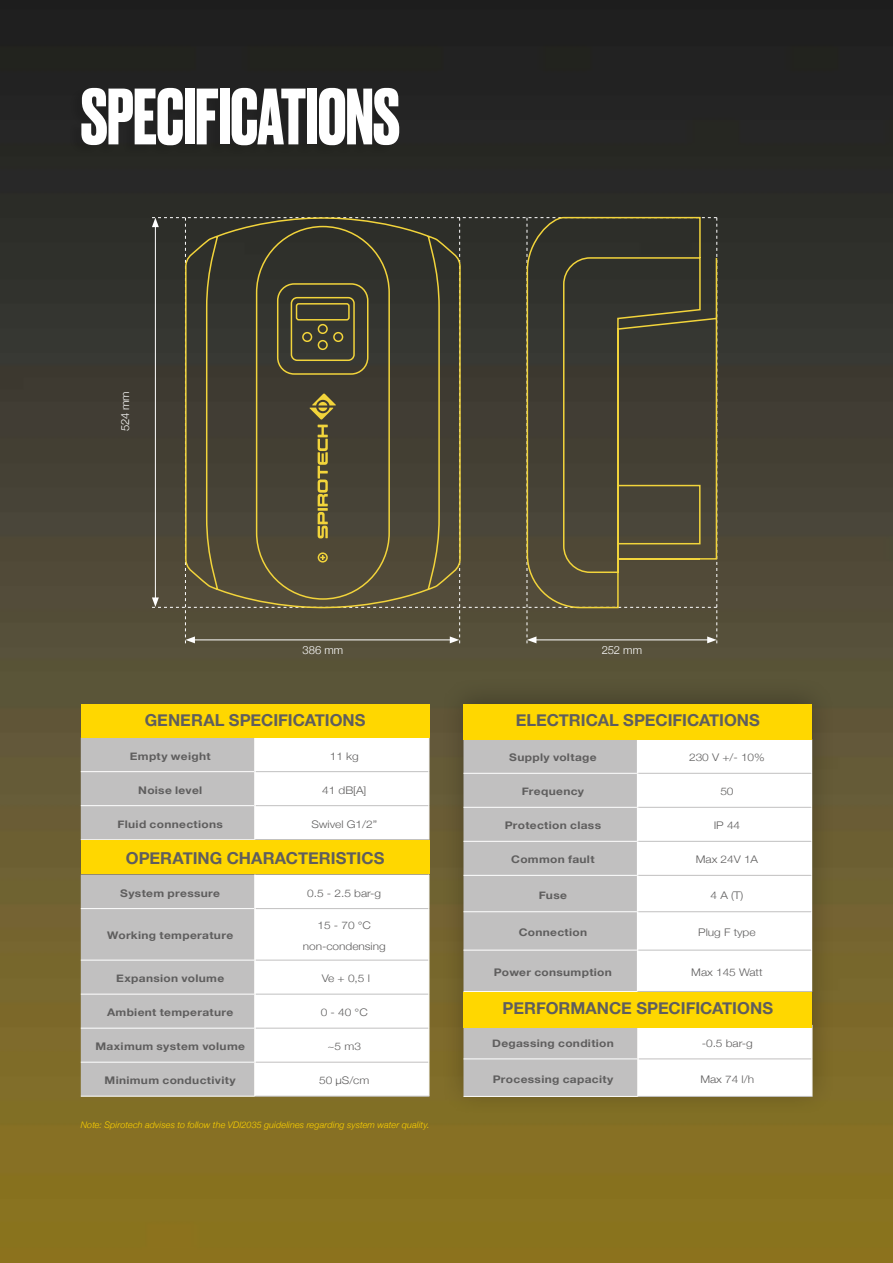
<style>
.page{position:relative;width:893px;height:1263px;background:#fff}
.page>*{position:absolute;margin:0;border:0;box-sizing:border-box;transform-origin:0 0}
.t1{font:700 75px "Druk";letter-spacing:-.01em;color:#fff}
.t2{font:700 16.5px "Helvetica Neue";color:#5f5e5e}
.t3{font:300 11.25px "Helvetica Neue";letter-spacing:.01em;color:#fff}
.t4{font:700 10.5px "Helvetica Neue";letter-spacing:.025em;color:#5f5e5e;scale:1.14 1}
.t5{font:300 10.5px/20.2px "Helvetica Neue";letter-spacing:-.005em;color:#5f5e5e;text-align:center;scale:1.14 1}
.t6{font:italic 300 9px "Helvetica Neue";letter-spacing:.015em;color:#ffd300}
</style>
<div class="page">
<img style="left:0;top:0;width:893px;height:1263px">
<div style="left:70px;top:88px;width:326px;height:66px;background:#222221"></div>
<svg style="left:81px;top:738px;width:347px;height:101px"></svg>
<hr style="left:428px;top:738px;width:1px;height:34px;background:#fff">
<hr style="left:428px;top:772px;width:1px;height:34px;background:#fff">
<hr style="left:428px;top:806px;width:1px;height:33px;background:#fff">
<hr style="left:255px;top:771px;width:173px;height:1px;background:#c1c0c0">
<hr style="left:255px;top:805px;width:173px;height:1px;background:#c1c0c0">
<hr style="left:255px;top:839px;width:174px;height:1px;background:#c1c0c0">
<hr style="left:81px;top:771px;width:173px;height:1px;background:#fff">
<hr style="left:81px;top:805px;width:173px;height:1px;background:#fff">
<hr style="left:81px;top:839px;width:174px;height:1px;background:#fff">
<hr style="left:254px;top:738px;width:1px;height:34px;background:#fff">
<hr style="left:254px;top:772px;width:1px;height:34px;background:#fff">
<hr style="left:254px;top:806px;width:1px;height:33px;background:#fff">
<div style="left:81px;top:704px;width:348px;height:34px;background:#ffd700"></div>
<svg style="left:81px;top:874px;width:347px;height:222px"></svg>
<hr style="left:428px;top:874px;width:1px;height:34px;background:#fff">
<hr style="left:428px;top:908px;width:1px;height:52px;background:#fff">
<hr style="left:428px;top:960px;width:1px;height:34px;background:#fff">
<hr style="left:428px;top:994px;width:1px;height:34px;background:#fff">
<hr style="left:428px;top:1028px;width:1px;height:34px;background:#fff">
<hr style="left:428px;top:1062px;width:1px;height:34px;background:#fff">
<hr style="left:255px;top:908px;width:173px;height:1px;background:#c1c0c0">
<hr style="left:255px;top:960px;width:173px;height:1px;background:#c1c0c0">
<hr style="left:255px;top:994px;width:173px;height:1px;background:#c1c0c0">
<hr style="left:255px;top:1028px;width:173px;height:1px;background:#c1c0c0">
<hr style="left:255px;top:1062px;width:173px;height:1px;background:#c1c0c0">
<hr style="left:255px;top:1096px;width:174px;height:1px;background:#c1c0c0">
<hr style="left:81px;top:908px;width:173px;height:1px;background:#fff">
<hr style="left:81px;top:960px;width:173px;height:1px;background:#fff">
<hr style="left:81px;top:994px;width:173px;height:1px;background:#fff">
<hr style="left:81px;top:1028px;width:173px;height:1px;background:#fff">
<hr style="left:81px;top:1062px;width:173px;height:1px;background:#fff">
<hr style="left:81px;top:1096px;width:174px;height:1px;background:#fff">
<hr style="left:254px;top:874px;width:1px;height:34px;background:#fff">
<hr style="left:254px;top:908px;width:1px;height:52px;background:#fff">
<hr style="left:254px;top:960px;width:1px;height:34px;background:#fff">
<hr style="left:254px;top:994px;width:1px;height:34px;background:#fff">
<hr style="left:254px;top:1028px;width:1px;height:34px;background:#fff">
<hr style="left:254px;top:1062px;width:1px;height:34px;background:#fff">
<div style="left:81px;top:840px;width:348px;height:34px;background:#ffd700"></div>
<div style="left:440px;top:676px;width:396px;height:440px;background:#000;opacity:.25"></div>
<svg style="left:463px;top:740px;width:348px;height:251px"></svg>
<hr style="left:811px;top:739px;width:1px;height:34px;background:#fff">
<hr style="left:811px;top:773px;width:1px;height:34px;background:#fff">
<hr style="left:811px;top:807px;width:1px;height:34px;background:#fff">
<hr style="left:811px;top:841px;width:1px;height:34px;background:#fff">
<hr style="left:811px;top:875px;width:1px;height:37px;background:#fff">
<hr style="left:811px;top:912px;width:1px;height:38px;background:#fff">
<hr style="left:811px;top:950px;width:1px;height:41px;background:#fff">
<hr style="left:638px;top:773px;width:173px;height:1px;background:#c1c0c0">
<hr style="left:638px;top:807px;width:173px;height:1px;background:#c1c0c0">
<hr style="left:638px;top:841px;width:173px;height:1px;background:#c1c0c0">
<hr style="left:638px;top:875px;width:173px;height:1px;background:#c1c0c0">
<hr style="left:638px;top:911px;width:173px;height:1px;background:#c1c0c0">
<hr style="left:638px;top:950px;width:173px;height:1px;background:#c1c0c0">
<hr style="left:637px;top:991px;width:175px;height:1px;background:#c1c0c0">
<hr style="left:463px;top:773px;width:174px;height:1px;background:#fff">
<hr style="left:463px;top:807px;width:174px;height:1px;background:#fff">
<hr style="left:463px;top:841px;width:174px;height:1px;background:#fff">
<hr style="left:463px;top:875px;width:174px;height:1px;background:#fff">
<hr style="left:463px;top:911px;width:174px;height:1px;background:#fff">
<hr style="left:463px;top:950px;width:174px;height:1px;background:#fff">
<hr style="left:463px;top:991px;width:174px;height:1px;background:#fff">
<hr style="left:637px;top:739px;width:1px;height:34px;background:#fff">
<hr style="left:637px;top:773px;width:1px;height:34px;background:#fff">
<hr style="left:637px;top:807px;width:1px;height:34px;background:#fff">
<hr style="left:637px;top:841px;width:1px;height:34px;background:#fff">
<hr style="left:637px;top:875px;width:1px;height:37px;background:#fff">
<hr style="left:637px;top:912px;width:1px;height:38px;background:#fff">
<hr style="left:637px;top:950px;width:1px;height:41px;background:#fff">
<div style="left:463px;top:704px;width:349px;height:36px;background:#ffd700"></div>
<svg style="left:463px;top:1028px;width:348px;height:68px"></svg>
<hr style="left:811px;top:1025px;width:1px;height:34px;background:#fff">
<hr style="left:811px;top:1059px;width:1px;height:37px;background:#fff">
<hr style="left:638px;top:1059px;width:173px;height:1px;background:#c1c0c0">
<hr style="left:638px;top:1096px;width:174px;height:1px;background:#c1c0c0">
<hr style="left:463px;top:1059px;width:174px;height:1px;background:#fff">
<hr style="left:463px;top:1096px;width:175px;height:1px;background:#fff">
<hr style="left:637px;top:1025px;width:1px;height:34px;background:#fff">
<hr style="left:637px;top:1059px;width:1px;height:37px;background:#fff">
<div style="left:463px;top:992px;width:349px;height:36px;background:#ffd700"></div>
<svg style="left:152px;top:217px;width:565px;height:426px;background:#4a4635"></svg>
<svg style="left:526px;top:216px;width:192px;height:393px;background:#464233"></svg>
<h1 class="t1" style="left:81px;top:65px;width:320px">SPECIFICATIONS</h1>
<p class="t3" style="left:116px;top:431px;width:41px;rotate:-90deg">524 mm</p>
<p class="t3" style="left:302px;top:641px;width:42px">386 mm</p>
<p class="t3" style="left:602px;top:641px;width:42px">252 mm</p>
<h2 class="t2" style="left:145px;top:707px;width:222px">GENERAL SPECIFICATIONS</h2>
<h2 class="t2" style="left:516px;top:707px;width:246px">ELECTRICAL SPECIFICATIONS</h2>
<p class="t4" style="left:130px;top:748px;width:72px">Empty weight</p>
<p class="t5" style="left:330px;top:745px;width:27px">11 kg</p>
<p class="t4" style="left:138px;top:782px;width:58px">Noise level</p>
<p class="t5" style="left:322px;top:779px;width:40px">41 dB[A]</p>
<p class="t4" style="left:117px;top:816px;width:94px">Fluid connections</p>
<p class="t5" style="left:311px;top:813px;width:59px">Swivel G1/2”</p>
<h2 class="t2" style="left:126px;top:845px;width:260px">OPERATING CHARACTERISTICS</h2>
<p class="t4" style="left:120px;top:885px;width:89px">System pressure</p>
<p class="t5" style="left:307px;top:882px;width:66px">0.5 - 2.5 bar-g</p>
<p class="t4" style="left:107px;top:927px;width:112px">Working temperature</p>
<p class="t5" style="left:303px;top:915px;width:74px">15 - 70 °C non-condensing</p>
<p class="t4" style="left:116px;top:970px;width:96px">Expansion volume</p>
<p class="t5" style="left:322px;top:967px;width:44px">Ve + 0,5 l</p>
<p class="t4" style="left:107px;top:1004px;width:112px">Ambient temperature</p>
<p class="t5" style="left:321px;top:1001px;width:43px">0 - 40 °C</p>
<p class="t4" style="left:95px;top:1038px;width:133px">Maximum system volume</p>
<p class="t5" style="left:327px;top:1036px;width:31px">~5 m3</p>
<p class="t4" style="left:105px;top:1072px;width:117px">Minimum conductivity</p>
<p class="t5" style="left:319px;top:1070px;width:46px">50 μS/cm</p>
<p class="t6" style="left:81px;top:1118px;width:350px">Note: Spirotech advises to follow the VDI2035 guidelines regarding system water quality.</p>
<p class="t4" style="left:509px;top:749px;width:78px">Supply voltage</p>
<p class="t5" style="left:689px;top:747px;width:68px">230 V +/- 10%</p>
<p class="t4" style="left:522px;top:783px;width:56px">Frequency</p>
<p class="t5" style="left:720px;top:781px;width:13px">50</p>
<p class="t4" style="left:505px;top:817px;width:86px">Protection class</p>
<p class="t5" style="left:714px;top:815px;width:25px">IP 44</p>
<p class="t4" style="left:511px;top:851px;width:75px">Common fault</p>
<p class="t5" style="left:696px;top:849px;width:56px">Max 24V 1A</p>
<p class="t4" style="left:539px;top:887px;width:26px">Fuse</p>
<p class="t5" style="left:710px;top:884px;width:30px">4 A (T)</p>
<p class="t4" style="left:519px;top:924px;width:62px">Connection</p>
<p class="t5" style="left:698px;top:921px;width:52px">Plug F type</p>
<p class="t4" style="left:494px;top:964px;width:105px">Power consumption</p>
<p class="t5" style="left:691px;top:961px;width:64px">Max 145 Watt</p>
<h2 class="t2" style="left:503px;top:995px;width:272px">PERFORMANCE SPECIFICATIONS</h2>
<p class="t4" style="left:492px;top:1035px;width:108px">Degassing condition</p>
<p class="t5" style="left:702px;top:1032px;width:46px">-0.5 bar-g</p>
<p class="t4" style="left:493px;top:1071px;width:107px">Processing capacity</p>
<p class="t5" style="left:700px;top:1068px;width:49px">Max 74 l/h</p>
</div>
